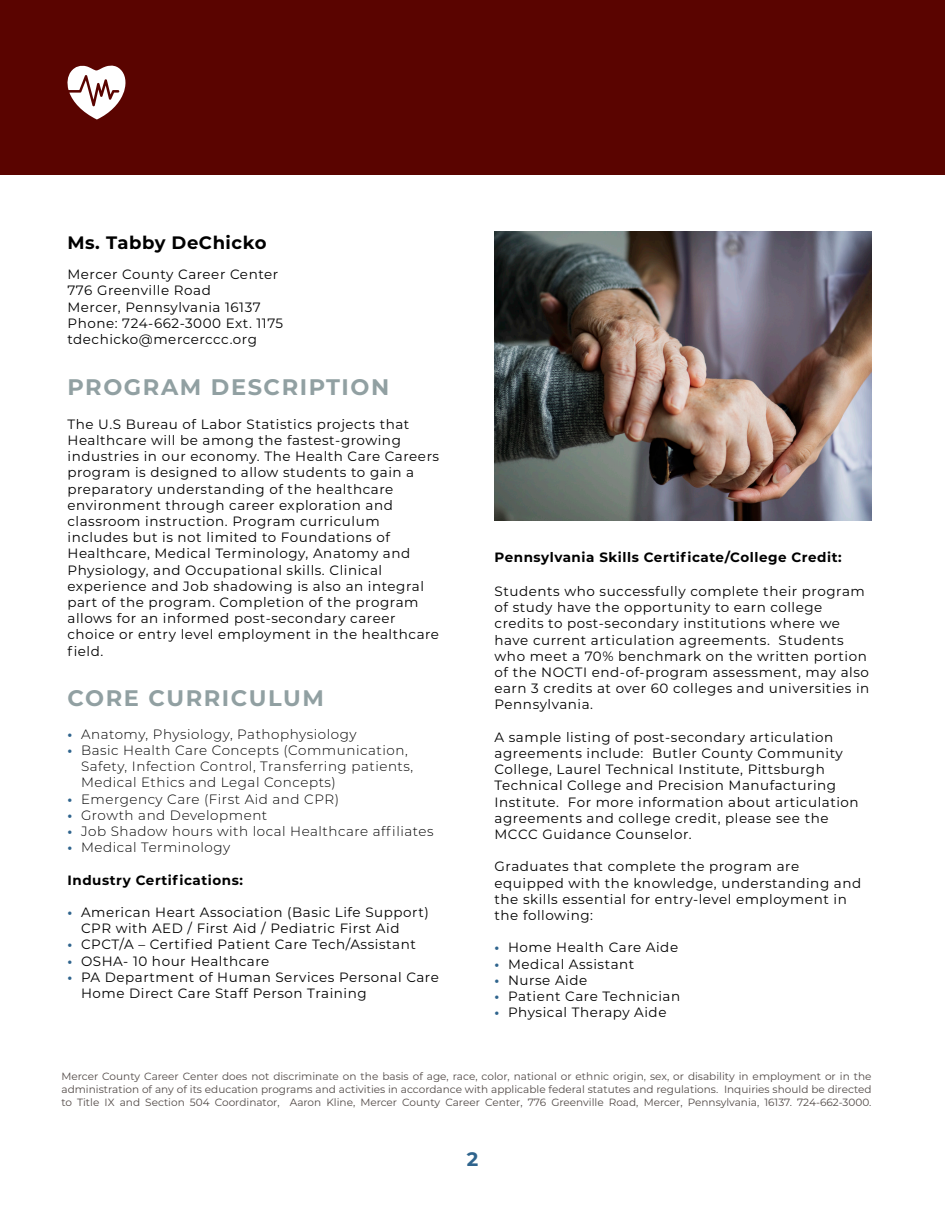
<style>
.page{position:relative;width:945px;height:1215px;background:#fff}
.page>*{position:absolute;margin:0;border:0;box-sizing:border-box;transform-origin:0 0}
.t1{font:700 22.5px "Montserrat";letter-spacing:.07em;color:#91a0a2}
.t2{font:700 19.5px "Montserrat";color:#2f648d}
.t3{font:700 18px "Montserrat";letter-spacing:.03em;color:#000}
.t4{font:13.5px/16.2px "Montserrat";letter-spacing:.04em;color:#000}
.t5{font:300 13.5px/16.2px "Montserrat";letter-spacing:.04em;color:#000}
.t6{font:700 13.5px "Montserrat";letter-spacing:.04em;color:#000}
.t7{font:10.5px/12.6px "Montserrat";color:#524a47;text-align:justify}
.s1{font-weight:700;color:#2f648d}
</style>
<div class="page">
<div style="left:0;top:0;width:945px;height:174px;background:#5a0400"></div>
<svg style="left:67px;top:65px;width:59px;height:55px"></svg>
<img style="left:495px;top:231px;width:377px;height:290px">
<p class="t3" style="left:68px;top:229px;width:201px">Ms. Tabby DeChicko</p>
<p class="t4" style="left:68px;top:266px;width:212px">Mercer County Career Center</p>
<p class="t4" style="left:68px;top:282px;width:145px">776 Greenville Road</p>
<p class="t4" style="left:68px;top:298px;width:195px">Mercer, Pennsylvania 16137</p>
<p class="t4" style="left:68px;top:314px;width:217px">Phone: 724-662-3000 Ext. 1175 tdechicko@mercerccc.org</p>
<p class="t1" style="left:68px;top:370px;width:323px">PROGRAM DESCRIPTION</p>
<p class="t4" style="left:68px;top:415px;width:373px">The U.S Bureau of Labor Statistics projects that Healthcare will be among the fastest-growing industries in our economy. The Health Care Careers program is designed to allow students to gain a preparatory understanding of the healthcare environment through career exploration and classroom instruction. Program curriculum includes but is not limited to Foundations of Healthcare, Medical Terminology, Anatomy and Physiology, and Occupational skills. Clinical experience and Job shadowing is also an integral part of the program. Completion of the program allows for an informed post-secondary career choice or entry level employment in the healthcare field.</p>
<p class="t1" style="left:68px;top:682px;width:258px">CORE CURRICULUM</p>
<p class="t5" style="left:68px;top:725px;width:291px"><span class="s1">•</span> Anatomy, Physiology, Pathophysiology</p>
<p class="t5" style="left:81px;top:742px;width:334px;text-indent:-14px"><span class="s1">•</span> Basic Health Care Concepts (Communication,<br>Safety, Infection Control, Transferring patients,<br>Medical Ethics and Legal Concepts)</p>
<p class="t5" style="left:68px;top:790px;width:273px"><span class="s1">•</span> Emergency Care (First Aid and CPR)</p>
<p class="t5" style="left:68px;top:806px;width:201px"><span class="s1">•</span> Growth and Development</p>
<p class="t5" style="left:68px;top:823px;width:368px"><span class="s1">•</span> Job Shadow hours with local Healthcare affiliates</p>
<p class="t5" style="left:68px;top:839px;width:164px"><span class="s1">•</span> Medical Terminology</p>
<p class="t6" style="left:68px;top:870px;width:177px">Industry Certifications:</p>
<p class="t4" style="left:81px;top:904px;width:349px;text-indent:-14px"><span class="s1">•</span> American Heart Association (Basic Life Support)<br>CPR with AED / First Aid / Pediatric First Aid</p>
<p class="t4" style="left:68px;top:936px;width:350px"><span class="s1">•</span> CPCT/A – Certified Patient Care Tech/Assistant</p>
<p class="t4" style="left:68px;top:952px;width:203px"><span class="s1">•</span> OSHA- 10 hour Healthcare</p>
<p class="t4" style="left:81px;top:968px;width:359px;text-indent:-14px"><span class="s1">•</span> PA Department of Human Services Personal Care<br>Home Direct Care Staff Person Training</p>
<p class="t6" style="left:495px;top:547px;width:349px">Pennsylvania Skills Certificate/College Credit:</p>
<p class="t4" style="left:495px;top:583px;width:376px">Students who successfully complete their program of study have the opportunity to earn college credits to post-secondary institutions where we have current articulation agreements. Students who meet a 70% benchmark on the written portion of the NOCTI end-of-program assessment, may also earn 3 credits at over 60 colleges and universities in Pennsylvania.</p>
<p class="t4" style="left:495px;top:728px;width:366px">A sample listing of post-secondary articulation agreements include: Butler County Community College, Laurel Technical Institute, Pittsburgh Technical College and Precision Manufacturing Institute. For more information about articulation agreements and college credit, please see the MCCC Guidance Counselor.</p>
<p class="t4" style="left:495px;top:858px;width:368px">Graduates that complete the program are equipped with the knowledge, understanding and</p>
<p class="t4" style="left:495px;top:890px;width:354px">the skills essential for entry-level employment in the following:</p>
<p class="t4" style="left:495px;top:939px;width:185px"><span class="s1">•</span> Home Health Care Aide</p>
<p class="t4" style="left:495px;top:955px;width:141px"><span class="s1">•</span> Medical Assistant</p>
<p class="t4" style="left:495px;top:971px;width:94px"><span class="s1">•</span> Nurse Aide</p>
<p class="t4" style="left:495px;top:988px;width:187px"><span class="s1">•</span> Patient Care Technician</p>
<p class="t4" style="left:495px;top:1004px;width:173px"><span class="s1">•</span> Physical Therapy Aide</p>
<p class="t7" style="left:62px;top:1070px;width:812px">Mercer County Career Center does not discriminate on the basis of age, race, color, national or ethnic origin, sex, or disability in employment or in the administration of any of its education programs and activities in accordance with applicable federal statutes and regulations. Inquiries should be directed to Title IX and Section 504 Coordinator, Aaron Kline, Mercer County Career Center, 776 Greenville Road, Mercer, Pennsylvania, 16137. 724-662-3000.</p>
<p class="t2" style="left:467px;top:1145px;width:13px">2</p>
</div>
